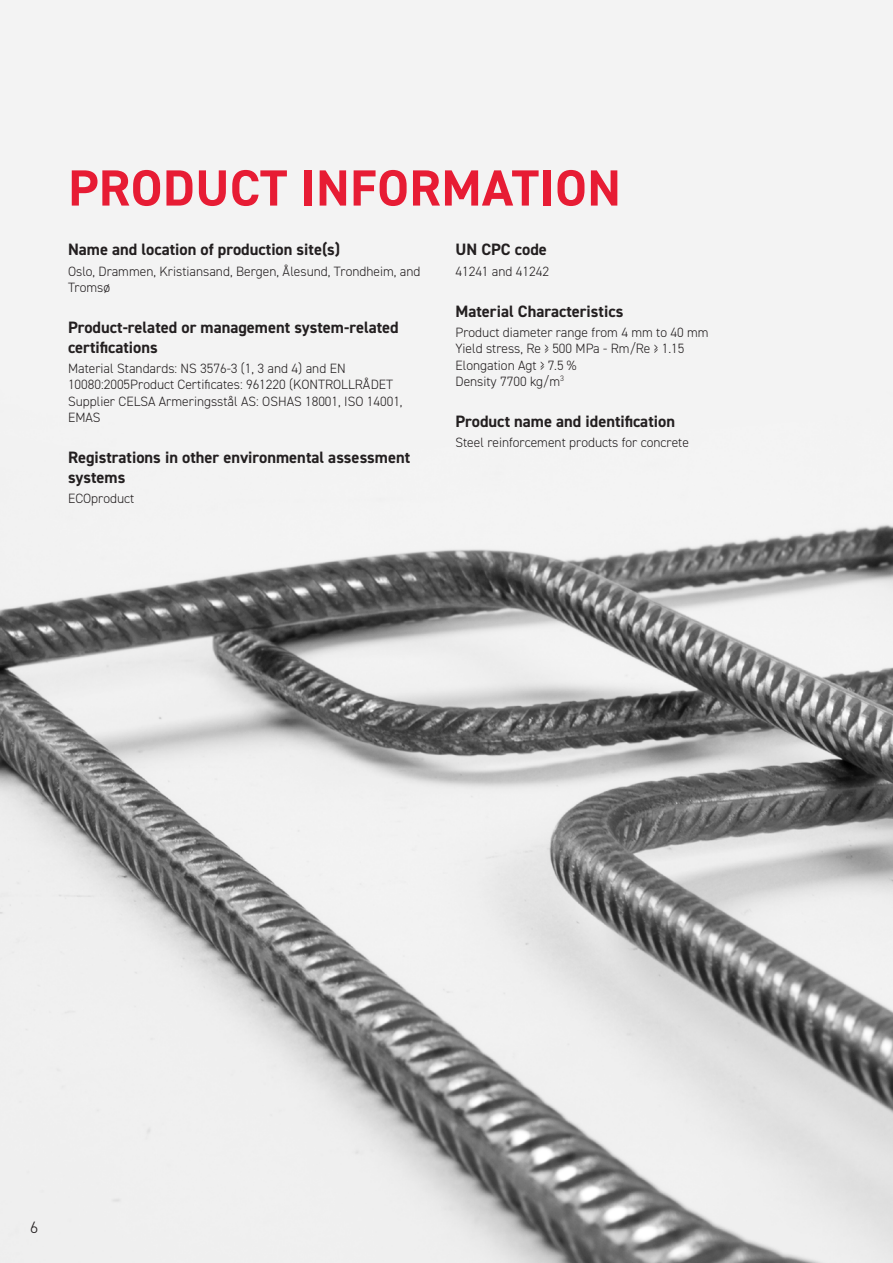
<style>
.page{position:relative;width:893px;height:1263px;background:#fff}
.page>*{position:absolute;margin:0;border:0;box-sizing:border-box;transform-origin:0 0}
.Rubrik_1{font:700 51px "DIN2014";letter-spacing:.01em;color:#e71c34}
.Rubrik_3{font:700 16.5px/19.8px "DIN2014";color:#231f20}
.t1{font:300 16.5px "DIN2014";color:#231f20}
.Brödtext_3-kolumn{font:300 13.5px/16.2px "DIN2014";color:#231f20}
</style>
<div class="page">
<img style="left:0;top:0;width:893px;height:1263px">
<p class="Rubrik_1" style="left:68px;top:154px;width:554px">PRODUCT INFORMATION</p>
<p class="Rubrik_3" style="left:68px;top:239px;width:274px">Name and location of production site(s)</p>
<p class="Brödtext_3-kolumn" style="left:68px;top:263px;width:354px">Oslo, Drammen, Kristiansand, Bergen, Ålesund, Trondheim, and<br>Tromsø</p>
<p class="Rubrik_3" style="left:68px;top:317px;width:332px">Product-related or management system-related certifications</p>
<p class="Brödtext_3-kolumn" style="left:68px;top:360px;width:336px">Material Standards: NS 3576-3 (1, 3 and 4) and EN 10080:2005Product Certificates: 961220 (KONTROLLRÅDET Supplier CELSA Armeringsstål AS: OSHAS 18001, ISO 14001, EMAS</p>
<p class="Rubrik_3" style="left:68px;top:447px;width:344px">Registrations in other environmental assessment systems</p>
<p class="Brödtext_3-kolumn" style="left:68px;top:490px;width:68px">ECOproduct</p>
<p class="Rubrik_3" style="left:455px;top:239px;width:93px">UN CPC code</p>
<p class="Brödtext_3-kolumn" style="left:455px;top:263px;width:95px">41241 and 41242</p>
<p class="Rubrik_3" style="left:455px;top:301px;width:169px">Material Characteristics</p>
<p class="Brödtext_3-kolumn" style="left:455px;top:324px;width:255px">Product diameter range from 4 mm to 40 mm<br>Yield stress, Re ≥ 500 MPa - Rm/Re ≥ 1.15<br>Elongation Agt ≥ 7.5 %<br>Density 7700 kg/m<sup>3</sup></p>
<p class="Rubrik_3" style="left:455px;top:411px;width:221px">Product name and identification</p>
<p class="Brödtext_3-kolumn" style="left:455px;top:434px;width:235px">Steel reinforcement products for concrete</p>
<p class="t1" style="left:30px;top:1217px;width:10px">6</p>
</div>
